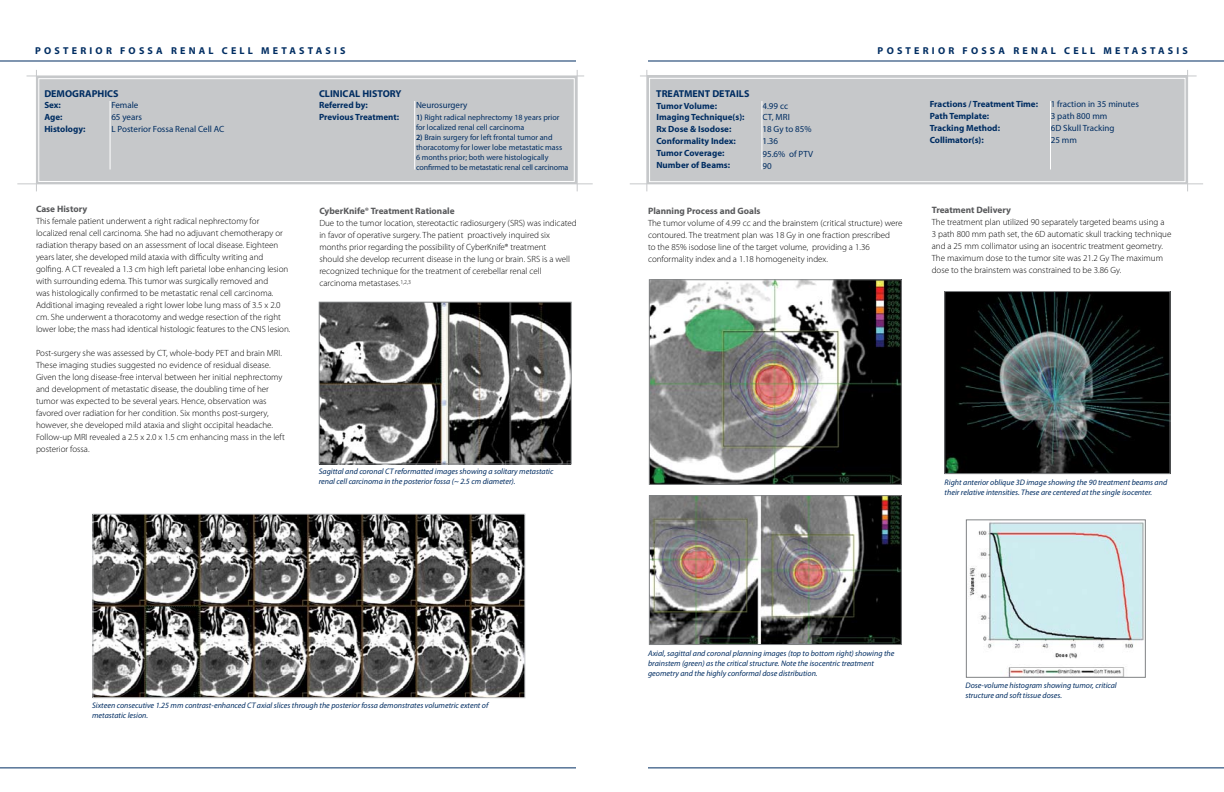
<style>
.page{position:relative;width:1224px;height:792px;background:#fff}
.page>*{position:absolute;margin:0;border:0;box-sizing:border-box;transform-origin:0 0}
.t1{font:700 10px "Myriad Pro";letter-spacing:.32em;color:#002d62}
.t2{font:700 9.2px "Myriad Pro";color:#58595b}
.t3{font:300 9px/12px "Myriad Pro";color:#000}
.t4{font:700 9px "Myriad Pro";color:#002d62}
.t5{font:9px "Myriad Pro";color:#002d62}
.t6{font:italic 8px/10px "Myriad Pro";color:#002d62}
.t7{font:8px/10px "Myriad Pro";color:#002d62}
.s1{font-weight:600}
</style>
<div class="page">
<div style="left:36px;top:76px;width:541px;height:108px;background:#c6c8ca"></div>
<div style="left:39px;top:78px;width:536px;height:104px;border:1px solid #fff"></div>
<hr style="left:36px;top:70px;width:1px;height:121px;background:#c6c8ca">
<hr style="left:577px;top:70px;width:1px;height:121px;background:#c6c8ca">
<hr style="left:27px;top:75px;width:557px;height:1px;background:#c6c8ca">
<hr style="left:17px;top:183px;width:576px;height:1px;background:#c6c8ca">
<div style="left:647px;top:76px;width:540px;height:108px;background:#c6c8ca"></div>
<hr style="left:646px;top:70px;width:1px;height:121px;background:#c6c8ca">
<hr style="left:1187px;top:70px;width:1px;height:121px;background:#c6c8ca">
<hr style="left:640px;top:75px;width:557px;height:1px;background:#c6c8ca">
<hr style="left:630px;top:183px;width:573px;height:1px;background:#c6c8ca">
<div style="left:649px;top:78px;width:536px;height:104px;border:1px solid #fff"></div>
<hr style="left:762px;top:101px;width:1px;height:69px;background:#fff">
<hr style="left:1050px;top:101px;width:1px;height:69px;background:#fff">
<hr style="left:414px;top:101px;width:1px;height:69px;background:#fff">
<hr style="left:110px;top:101px;width:1px;height:69px;background:#fff">
<hr style="left:0;top:61px;width:576px;height:1px;background:#002d62">
<hr style="left:0;top:768px;width:576px;height:1px;background:#002d62">
<hr style="left:648px;top:61px;width:576px;height:1px;background:#002d62">
<hr style="left:648px;top:768px;width:576px;height:1px;background:#002d62">
<img style="left:321px;top:304px;width:249px;height:158px">
<div style="left:319px;top:302px;width:253px;height:162px;border:1px solid #808284"></div>
<img style="left:94px;top:516px;width:429px;height:180px">
<div style="left:92px;top:514px;width:433px;height:184px;border:1px solid #c6c8ca"></div>
<img style="left:651px;top:281px;width:249px;height:202px">
<div style="left:649px;top:279px;width:253px;height:206px;border:1px solid #808284"></div>
<img style="left:651px;top:497px;width:249px;height:146px">
<div style="left:649px;top:495px;width:253px;height:150px;border:1px solid #808284"></div>
<img style="left:969px;top:522px;width:175px;height:154px">
<div style="left:966px;top:519px;width:180px;height:159px;border:1px solid #808284"></div>
<img style="left:946px;top:293px;width:222px;height:179px">
<div style="left:944px;top:291px;width:226px;height:183px;border:1px solid #808284"></div>
<p class="t1" style="left:35px;top:44px;width:312px">posterior fossa renal cell metastasis</p>
<p class="t1" style="left:44px;top:87px;width:15px">DEMO</p>
<p class="t1" style="left:72px;top:87px;width:38px">GRAPHICS</p>
<p class="t4" style="left:44px;top:99px;width:18px">Sex:</p>
<p class="t5" style="left:111px;top:100px;width:29px">Female</p>
<p class="t4" style="left:44px;top:111px;width:20px">Age:</p>
<p class="t5" style="left:111px;top:112px;width:32px">65 years</p>
<p class="t4" style="left:44px;top:123px;width:43px">Histology:</p>
<p class="t5" style="left:111px;top:124px;width:115px">L Posterior Fossa Renal Cell AC</p>
<p class="t1" style="left:319px;top:87px;width:7px">CLINICAL</p>
<p class="t1" style="left:362px;top:87px;width:14px">HISTOR</p>
<p class="t1" style="left:396px;top:87px;width:8px">Y</p>
<p class="t4" style="left:319px;top:99px;width:50px">Referred by:</p>
<p class="t5" style="left:416px;top:100px;width:53px">Neurosurgery</p>
<p class="t4" style="left:319px;top:111px;width:82px">Previous Treatment:</p>
<p class="t7" style="left:416px;top:112px;width:145px"><span class="s1">1)</span> Right radical nephrectomy 18 years prior for localized renal cell carcinoma</p>
<p class="t7" style="left:416px;top:132px;width:154px"><span class="s1">2)</span> Brain surgery for left frontal tumor and thoracotomy for lower lobe metastatic mass<br>6 months prior; both were histologically confirmed to be metastatic renal cell carcinoma</p>
<p class="t2" style="left:36px;top:203px;width:53px">Case History</p>
<p class="t3" style="left:36px;top:215px;width:256px">This female patient underwent a right radical nephrectomy for localized renal cell carcinoma. She had no adjuvant chemotherapy or radiation therapy based on an assessment of local disease. Eighteen years later, she developed mild ataxia with difficulty writing and golfing. A CT revealed a 1.3 cm high left parietal lobe enhancing lesion with surrounding edema. This tumor was surgically removed and<br>was histologically confirmed to be metastatic renal cell carcinoma.<br>Additional imaging revealed a right lower lobe lung mass of 3.5 x 2.0 cm. She underwent a thoracotomy and wedge resection of the right lower lobe; the mass had identical histologic features to the CNS lesion.</p>
<p class="t3" style="left:36px;top:347px;width:250px">Post-surgery she was assessed by CT, whole-body PET and brain MRI.<br>These imaging studies suggested no evidence of residual disease.<br>Given the long disease-free interval between her initial nephrectomy and development of metastatic disease, the doubling time of her tumor was expected to be several years. Hence, observation was favored over radiation for her condition. Six months post-surgery, however, she developed mild ataxia and slight occipital headache.<br>Follow-up MRI revealed a 2.5 x 2.0 x 1.5 cm enhancing mass in the left posterior fossa.</p>
<p class="t2" style="left:319px;top:205px;width:137px">CyberKnife® Treatment Rationale</p>
<p class="t3" style="left:319px;top:217px;width:259px">Due to the tumor location, stereotactic radiosurgery (SRS) was indicated in favor of operative surgery. The patient proactively inquired six months prior regarding the possibility of CyberKnife® treatment<br>should she develop recurrent disease in the lung or brain. SRS is a well recognized technique for the treatment of cerebellar renal cell carcinoma metastases.<sup>1,2,3</sup></p>
<p class="t6" style="left:319px;top:467px;width:236px">Sagittal and coronal CT reformatted images showing a solitary metastatic renal cell carcinoma in the posterior fossa (~ 2.5 cm diameter).</p>
<p class="t6" style="left:92px;top:701px;width:398px">Sixteen consecutive 1.25 mm contrast-enhanced CT axial slices through the posterior fossa demonstrates volumetric extent of metastatic lesion.</p>
<p class="t1" style="left:656px;top:87px;width:7px">TREATMENT</p>
<p class="t1" style="left:712px;top:87px;width:13px">DETAILS</p>
<p class="t4" style="left:656px;top:100px;width:62px">Tumor Volume:</p>
<p class="t5" style="left:762px;top:100px;width:27px">4.99 cc</p>
<p class="t4" style="left:656px;top:112px;width:90px">Imaging Technique(s):</p>
<p class="t5" style="left:762px;top:112px;width:29px">CT, MRI</p>
<p class="t4" style="left:656px;top:124px;width:76px">Rx Dose &amp; Isodose:</p>
<p class="t5" style="left:762px;top:124px;width:51px">18 Gy to 85%</p>
<p class="t4" style="left:656px;top:136px;width:81px">Conformality Index:</p>
<p class="t5" style="left:762px;top:136px;width:17px">1.36</p>
<p class="t4" style="left:656px;top:148px;width:69px">Tumor Coverage:</p>
<p class="t5" style="left:762px;top:148px;width:52px">95.6% of PTV</p>
<p class="t4" style="left:656px;top:160px;width:75px">Number of Beams:</p>
<p class="t5" style="left:762px;top:160px;width:11px">90</p>
<p class="t1" style="left:878px;top:44px;width:312px">posterior fossa renal cell metastasis</p>
<p class="t4" style="left:930px;top:98px;width:110px">Fractions / Treatment Time:</p>
<p class="t5" style="left:1051px;top:99px;width:90px">1 fraction in 35 minutes</p>
<p class="t4" style="left:930px;top:110px;width:61px">Path Template:</p>
<p class="t5" style="left:1051px;top:111px;width:58px">3 path 800 mm</p>
<p class="t4" style="left:930px;top:122px;width:72px">Tracking Method:</p>
<p class="t5" style="left:1051px;top:123px;width:65px">6D Skull Tracking</p>
<p class="t4" style="left:930px;top:134px;width:55px">Collimator(s):</p>
<p class="t5" style="left:1051px;top:135px;width:28px">25 mm</p>
<p class="t2" style="left:648px;top:205px;width:114px">Planning Process and Goals</p>
<p class="t3" style="left:648px;top:217px;width:256px">The tumor volume of 4.99 cc and the brainstem (critical structure) were contoured. The treatment plan was 18 Gy in one fraction prescribed<br>to the 85% isodose line of the target volume, providing a 1.36 conformality index and a 1.18 homogeneity index.</p>
<p class="t2" style="left:932px;top:204px;width:81px">Treatment Delivery</p>
<p class="t3" style="left:932px;top:216px;width:241px">The treatment plan utilized 90 separately targeted beams using a<br>3 path 800 mm path set, the 6D automatic skull tracking technique and a 25 mm collimator using an isocentric treatment geometry.<br>The maximum dose to the tumor site was 21.2 Gy The maximum dose to the brainstem was constrained to be 3.86 Gy.</p>
<p class="t6" style="left:945px;top:477px;width:224px">Right anterior oblique 3D image showing the 90 treatment beams and their relative intensities. These are centered at the single isocenter.</p>
<p class="t6" style="left:648px;top:648px;width:248px">Axial, sagittal and coronal planning images (top to bottom right) showing the brainstem (green) as the critical structure. Note the isocentric treatment geometry and the highly conformal dose distribution.</p>
<p class="t6" style="left:966px;top:680px;width:153px">Dose-volume histogram showing tumor, critical structure and soft tissue doses.</p>
</div>
